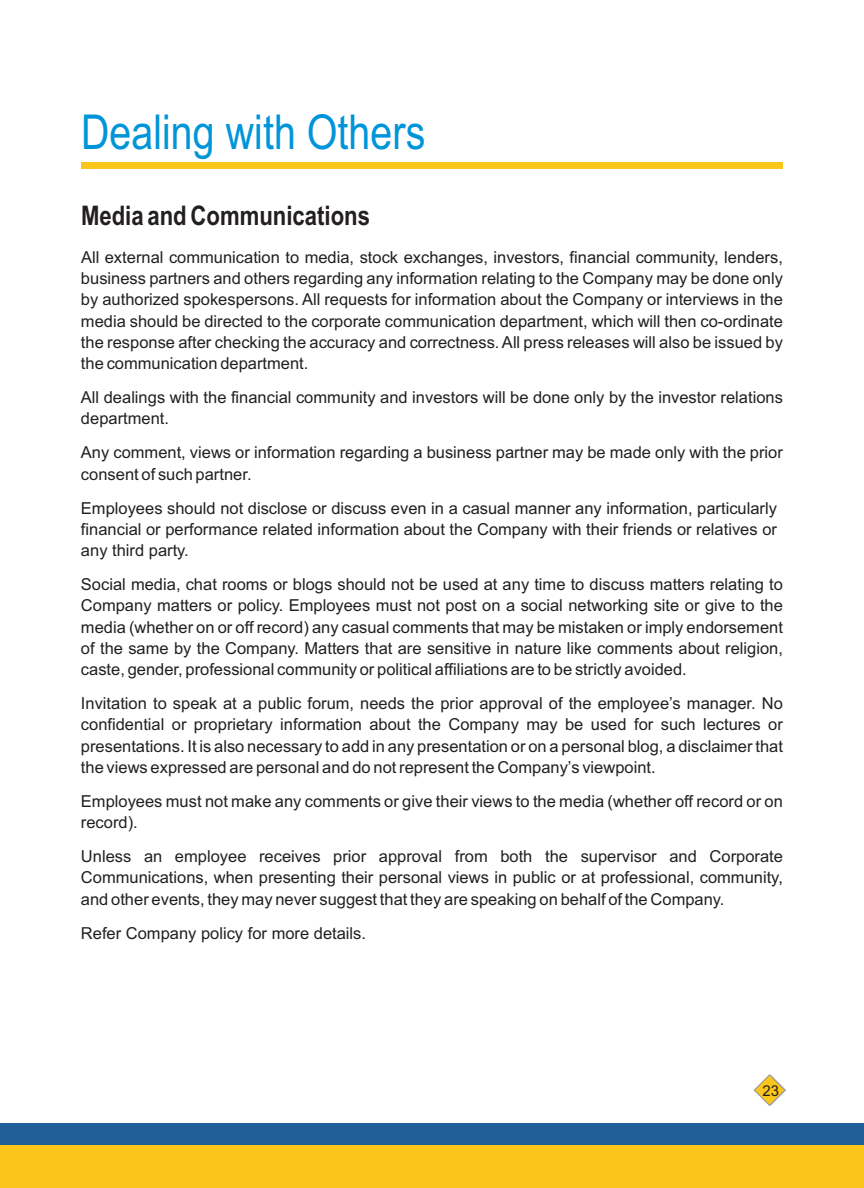
<style>
.page{position:relative;width:864px;height:1188px;background:#fff}
.page>*{position:absolute;margin:0;border:0;box-sizing:border-box;transform-origin:0 0}
.t1{font:48.15px "Arial Narrow";color:#0095d9}
.t2{font:700 27px "Arial Narrow";color:#231f20}
.t3{font:16.5px/21.1px "Arial";color:#231f20;text-align:justify}
.t4{font:15px "Arial";color:#231f20}
</style>
<div class="page">
<div style="left:0;top:1123px;width:864px;height:65px;background:#215f98"></div>
<div style="left:0;top:1145px;width:864px;height:43px;background:#fac61c"></div>
<div style="left:81px;top:162px;width:702px;height:7px;background:#fac61c"></div>
<h1 class="t1" style="left:81px;top:114px;width:346px">Dealing with Others</h1>
<h2 class="t2" style="left:81px;top:205px;width:291px">Media and Communications</h2>
<p class="t3" style="left:81px;top:248px;width:704px">All external communication to media, stock exchanges, investors, financial community, lenders, business partners and others regarding any information relating to the Company may be done only by authorized spokespersons. All requests for information about the Company or interviews in the media should be directed to the corporate communication department, which will then co-ordinate the response after checking the accuracy and correctness. All press releases will also be issued by the communication department.</p>
<p class="t3" style="left:81px;top:388px;width:703px">All dealings with the financial community and investors will be done only by the investor relations department.</p>
<p class="t3" style="left:81px;top:444px;width:703px">Any comment, views or information regarding a business partner may be made only with the prior consent of such partner.</p>
<p class="t3" style="left:81px;top:499px;width:698px">Employees should not disclose or discuss even in a casual manner any information, particularly financial or performance related information about the Company with their friends or relatives or any third party.</p>
<p class="t3" style="left:81px;top:575px;width:704px">Social media, chat rooms or blogs should not be used at any time to discuss matters relating to Company matters or policy. Employees must not post on a social networking site or give to the media (whether on or off record) any casual comments that may be mistaken or imply endorsement of the same by the Company. Matters that are sensitive in nature like comments about religion, caste, gender, professional community or political affiliations are to be strictly avoided.</p>
<p class="t3" style="left:81px;top:694px;width:703px">Invitation to speak at a public forum, needs the prior approval of the employee’s manager. No confidential or proprietary information about the Company may be used for such lectures or presentations. It is also necessary to add in any presentation or on a personal blog, a disclaimer that the views expressed are personal and do not represent the Company’s viewpoint.</p>
<p class="t3" style="left:81px;top:792px;width:703px">Employees must not make any comments or give their views to the media (whether off record or on record).</p>
<p class="t3" style="left:81px;top:847px;width:703px">Unless an employee receives prior approval from both the supervisor and Corporate Communications, when presenting their personal views in public or at professional, community, and other events, they may never suggest that they are speaking on behalf of the Company.</p>
<p class="t3" style="left:81px;top:924px;width:287px">Refer Company policy for more details.</p>
<p class="t4" style="left:763px;top:1085px;width:18px">23</p>
</div>
